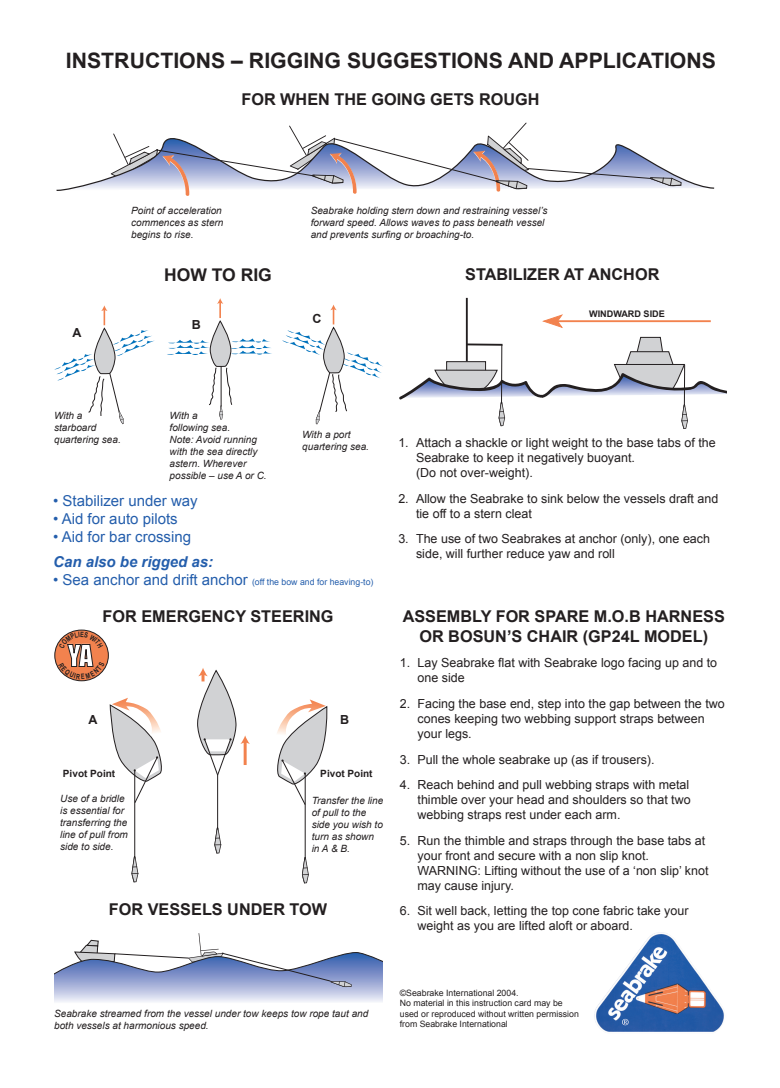
<style>
.page{position:relative;width:780px;height:1088px;background:#fff}
.page>*{position:absolute;margin:0;border:0;box-sizing:border-box;transform-origin:0 0}
.t1{font:27.75px "Impact";color:#fff}
.t2{font:700 21.25px "Arial";color:#231f20}
.t3{font:700 17.5px "Arial";color:#231f20}
.t4{font:700 16.25px/19.5px "Arial";color:#231f20;text-align:center}
.t5{font:15px "Arial";color:#245eac}
.t6{font:italic 700 15px "Arial";color:#245eac}
.t7{font:12.5px/15px "Arial";color:#231f20}
.t8{font:700 12.5px "Arial";color:#231f20}
.t9{font:italic 10px/12px "Arial";color:#231f20}
.t10{font:700 10px "Arial";color:#231f20}
.t11{font:700 9.12px "Arial";color:#231f20}
.t12{font:8.75px/10.5px "Arial";color:#231f20}
.t13{font:8.75px "Arial";color:#245eac}
.s1{font-size:15px}
</style>
<div class="page">
<svg style="left:197px;top:668px;width:53px;height:186px"></svg>
<svg style="left:55px;top:630px;width:53px;height:51px"></svg>
<div style="left:54px;top:629px;width:55px;height:52px;border:1px solid #231f20;border-radius:50%"></div>
<svg style="left:277px;top:699px;width:51px;height:184px"></svg>
<svg style="left:110px;top:698px;width:52px;height:184px"></svg>
<img style="left:594px;top:932px;width:130px;height:100px">
<svg style="left:399px;top:297px;width:327px;height:132px"></svg>
<svg style="left:56px;top:173px;width:659px;height:18px"></svg>
<svg style="left:111px;top:122px;width:570px;height:74px"></svg>
<svg style="left:54px;top:933px;width:328px;height:69px"></svg>
<svg style="left:54px;top:305px;width:101px;height:119px"></svg>
<svg style="left:167px;top:298px;width:105px;height:122px"></svg>
<svg style="left:282px;top:305px;width:101px;height:119px"></svg>
<svg style="left:58px;top:632px;width:47px;height:47px"></svg>
<h2 class="t2" style="left:66px;top:49px;width:651px">INSTRUCTIONS – RIGGING SUGGESTIONS AND APPLICATIONS</h2>
<h3 class="t4" style="left:241px;top:89px;width:299px">FOR WHEN THE GOING GETS ROUGH</h3>
<p class="t9" style="left:131px;top:204px;width:94px">Point of acceleration commences as stern begins to rise.</p>
<p class="t9" style="left:311px;top:204px;width:238px">Seabrake holding stern down and restraining vessel’s forward speed. Allows waves to pass beneath vessel and prevents surfing or broaching-to.</p>
<p class="t8" style="left:72px;top:325px;width:11px">A</p>
<h3 class="t3" style="left:164px;top:265px;width:109px">HOW TO RIG</h3>
<h3 class="t4" style="left:465px;top:265px;width:196px">STABILIZER AT ANCHOR</h3>
<p class="t8" style="left:192px;top:317px;width:11px">B</p>
<p class="t8" style="left:312px;top:312px;width:11px">C</p>
<p class="t11" style="left:589px;top:308px;width:77px">WINDWARD SIDE</p>
<p class="t9" style="left:54px;top:410px;width:68px">With a starboard quartering sea.</p>
<p class="t9" style="left:170px;top:410px;width:99px">With a<br>following sea.<br>Note: Avoid running with the sea directly astern. Wherever possible – use A or C.</p>
<p class="t9" style="left:302px;top:428px;width:68px">With a port quartering sea.</p>
<p class="t5" style="left:53px;top:492px;width:146px">• Stabilizer under way</p>
<p class="t5" style="left:53px;top:510px;width:126px">• Aid for auto pilots</p>
<p class="t5" style="left:53px;top:528px;width:139px">• Aid for bar crossing</p>
<p class="t6" style="left:53px;top:553px;width:162px">Can also be rigged as:</p>
<p class="t13" style="left:53px;top:577px;width:322px"><span class="s1">• Sea anchor and drift anchor</span> (off the bow and for heaving-to)</p>
<h1 class="t1" style="left:68px;top:638px;width:27px">YA</h1>
<h3 class="t4" style="left:103px;top:607px;width:232px">FOR EMERGENCY STEERING</h3>
<p class="t8" style="left:88px;top:712px;width:11px">A</p>
<p class="t8" style="left:340px;top:712px;width:11px">B</p>
<p class="t10" style="left:63px;top:768px;width:54px">Pivot Point</p>
<p class="t10" style="left:320px;top:768px;width:54px">Pivot Point</p>
<p class="t9" style="left:60px;top:792px;width:69px">Use of a bridle is essential for transferring the line of pull from side to side.</p>
<p class="t9" style="left:312px;top:794px;width:73px">Transfer the line of pull to the side you wish to turn as shown in A &amp; B.</p>
<h3 class="t4" style="left:109px;top:899px;width:220px">FOR VESSELS UNDER TOW</h3>
<p class="t7" style="left:416px;top:435px;width:301px;text-indent:-18px">1. Attach a shackle or light weight to the base tabs of the<br>Seabrake to keep it negatively buoyant.<br>(Do not over-weight).</p>
<p class="t7" style="left:416px;top:491px;width:304px;text-indent:-18px">2. Allow the Seabrake to sink below the vessels draft and tie off to a stern cleat</p>
<p class="t7" style="left:416px;top:531px;width:295px;text-indent:-18px">3. The use of two Seabrakes at anchor (only), one each side, will further reduce yaw and roll</p>
<h3 class="t4" style="left:402px;top:607px;width:324px">ASSEMBLY FOR SPARE M.O.B HARNESS<br>OR BOSUN’S CHAIR (GP24L MODEL)</h3>
<p class="t7" style="left:417px;top:655px;width:301px;text-indent:-18px">1. Lay Seabrake flat with Seabrake logo facing up and to one side</p>
<p class="t7" style="left:417px;top:696px;width:309px;text-indent:-18px">2. Facing the base end, step into the gap between the two cones keeping two webbing support straps between your legs.</p>
<p class="t7" style="left:400px;top:751px;width:256px">3. Pull the whole seabrake up (as if trousers).</p>
<p class="t7" style="left:417px;top:777px;width:275px;text-align:justify;text-indent:-18px">4. Reach behind and pull webbing straps with metal thimble over your head and shoulders so that two webbing straps rest under each arm.</p>
<p class="t7" style="left:417px;top:833px;width:292px;text-indent:-18px">5. Run the thimble and straps through the base tabs at your front and secure with a non slip knot.<br>WARNING: Lifting without the use of a ‘non slip’ knot may cause injury.</p>
<p class="t7" style="left:417px;top:903px;width:272px;text-indent:-18px">6. Sit well back, letting the top cone fabric take your weight as you are lifted aloft or aboard.</p>
<p class="t9" style="left:54px;top:1008px;width:316px">Seabrake streamed from the vessel under tow keeps tow rope taut and both vessels at harmonious speed.</p>
<p class="t12" style="left:400px;top:987px;width:180px">©Seabrake International 2004.<br>No material in this instruction card may be used or reproduced without written permission from Seabrake International</p>
</div>
